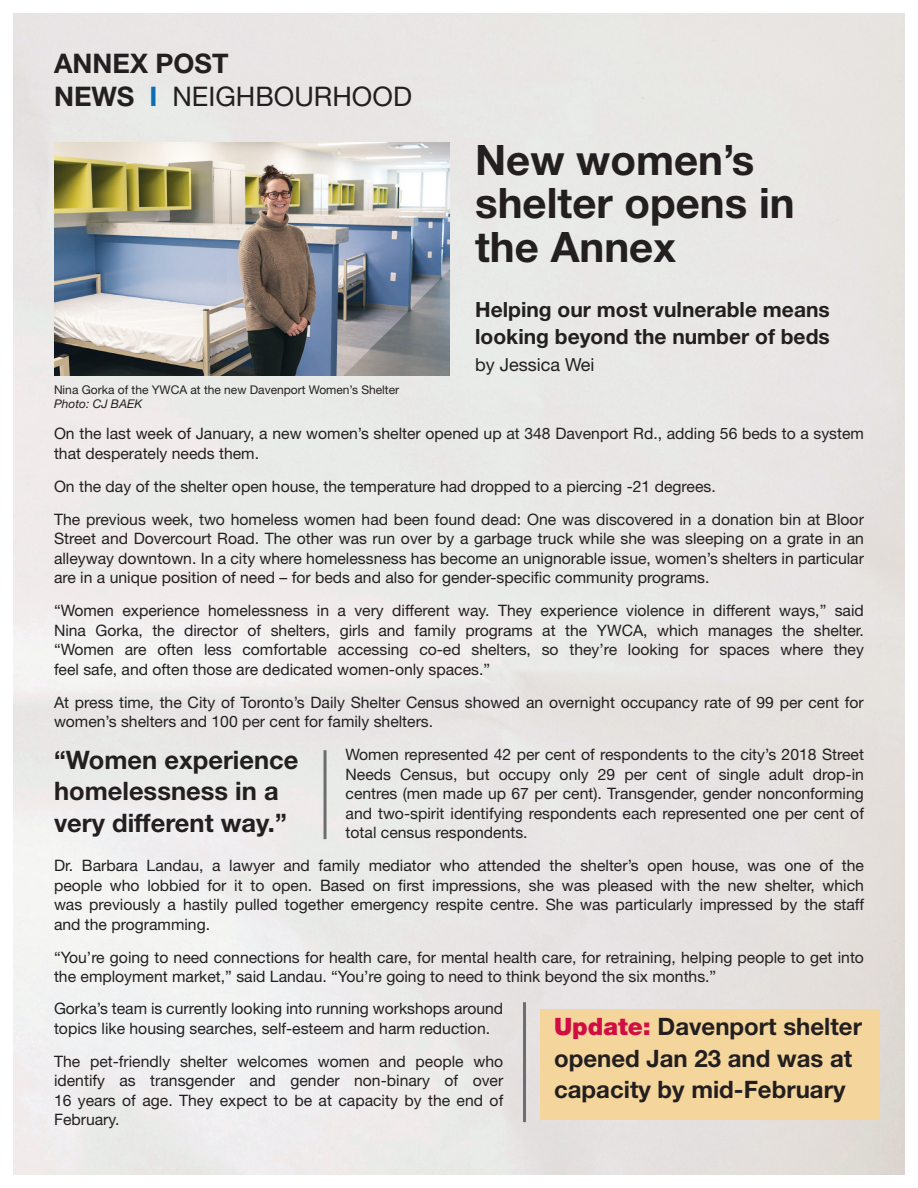
<style>
.page{position:relative;width:918px;height:1188px;background:#fff}
.page>*{position:absolute;margin:0;border:0;box-sizing:border-box;transform-origin:0 0}
.t1{font:700 42px/43.5px "Helvetica Neue LT Std";color:#231f20}
.t2{font:700 27px/33px "Helvetica Neue LT Std";color:#231f20}
.t3{font:700 25.5px/31.5px "Helvetica Neue LT Std";color:#231f20}
.t4{font:700 24px/31.5px "Helvetica Neue LT Std";color:#231f20}
.t5{font:700 21px/27px "Helvetica Neue LT Std";color:#231f20}
.t6{font:18px "Helvetica Neue LT Std";color:#231f20}
.t7{font:15.75px/19.5px "Helvetica Neue LT Std";color:#231f20}
.t8{font:12px "Helvetica Neue LT Std";color:#231f20}
.t9{font:italic 12px "Helvetica Neue LT Std";color:#231f20}
.s1{color:#0d6cb6}
.s2{font-weight:400}
.s3{font-weight:900;color:#d20d44}
</style>
<div class="page">
<img style="left:14px;top:14px;width:890px;height:1160px">
<div style="left:540px;top:1009px;width:339px;height:111px;background:#f4d59b"></div>
<img style="left:54px;top:143px;width:395px;height:233px">
<hr style="left:324px;top:750px;width:3px;height:89px;background:#6c6d70">
<hr style="left:523px;top:1002px;width:3px;height:120px;background:#6c6d70">
<h2 class="t2" style="left:54px;top:47px;width:360px">ANNEX POST<br>NEWS <span class="s1">I</span> <span class="s2">NEIGHBOURHOOD</span></h2>
<p class="t8" style="left:54px;top:382px;width:347px">Nina Gorka of the YWCA at the new Davenport Women’s Shelter</p>
<p class="t9" style="left:54px;top:397px;width:90px">Photo: CJ BAEK</p>
<h1 class="t1" style="left:475px;top:137px;width:321px">New women’s shelter opens in the Annex</h1>
<h3 class="t5" style="left:475px;top:296px;width:356px">Helping our most vulnerable means looking beyond the number of beds</h3>
<p class="t6" style="left:475px;top:354px;width:121px">by Jessica Wei</p>
<p class="t7" style="left:54px;top:424px;width:812px">On the last week of January, a new women’s shelter opened up at 348 Davenport Rd., adding 56 beds to a system that desperately needs them.</p>
<p class="t7" style="left:54px;top:469px;width:811px;line-height:33px">On the day of the shelter open house, the temperature had dropped to a piercing -21 degrees.<br>The previous week, two homeless women had been found dead: One was discovered in a donation bin at Bloor</p>
<p class="t7" style="left:54px;top:529px;width:812px;text-align:justify">Street and Dovercourt Road. The other was run over by a garbage truck while she was sleeping on a grate in an alleyway downtown. In a city where homelessness has become an unignorable issue, women’s shelters in particular are in a unique position of need – for beds and also for gender-specific community programs.</p>
<p class="t7" style="left:54px;top:601px;width:811px;text-align:justify">“Women experience homelessness in a very different way. They experience violence in different ways,” said Nina Gorka, the director of shelters, girls and family programs at the YWCA, which manages the shelter. “Women are often less comfortable accessing co-ed shelters, so they’re looking for spaces where they feel safe, and often those are dedicated women-only spaces.”</p>
<p class="t7" style="left:54px;top:692px;width:811px">At press time, the City of Toronto’s Daily Shelter Census showed an overnight occupancy rate of 99 per cent for women’s shelters and 100 per cent for family shelters.</p>
<p class="t7" style="left:346px;top:745px;width:520px;text-align:justify">Women represented 42 per cent of respondents to the city’s 2018 Street Needs Census, but occupy only 29 per cent of single adult drop-in centres (men made up 67 per cent). Transgender, gender nonconforming and two-spirit identifying respondents each represented one per cent of total census respondents.</p>
<p class="t7" style="left:54px;top:856px;width:812px;text-align:justify">Dr. Barbara Landau, a lawyer and family mediator who attended the shelter’s open house, was one of the people who lobbied for it to open. Based on first impressions, she was pleased with the new shelter, which was previously a hastily pulled together emergency respite centre. She was particularly impressed by the staff and the programming.</p>
<p class="t7" style="left:54px;top:947px;width:812px">“You’re going to need connections for health care, for mental health care, for retraining, helping people to get into the employment market,” said Landau. “You’re going to need to think beyond the six months.”</p>
<h3 class="t3" style="left:54px;top:743px;width:246px">“Women experience homelessness in a very different way.”</h3>
<p class="t7" style="left:54px;top:999px;width:451px">Gorka’s team is currently looking into running workshops around topics like housing searches, self-esteem and harm reduction.</p>
<p class="t7" style="left:54px;top:1051px;width:451px;text-align:justify">The pet-friendly shelter welcomes women and people who identify as transgender and gender non-binary of over 16 years of age. They expect to be at capacity by the end of February.</p>
<h3 class="t4" style="left:554px;top:1010px;width:310px"><span class="s3">Update:</span> Davenport shelter opened Jan 23 and was at capacity by mid-February</h3>
</div>
